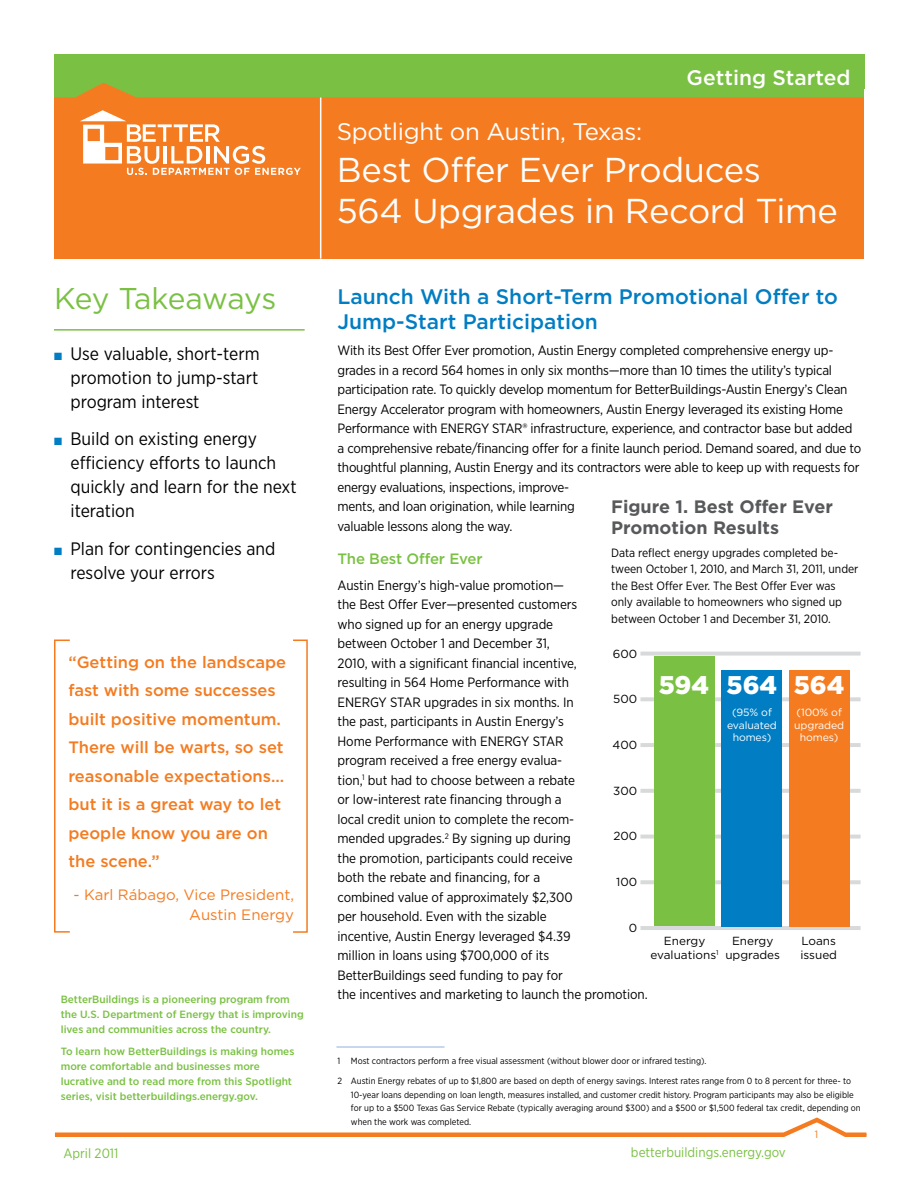
<style>
.page{position:relative;width:918px;height:1188px;background:#fff}
.page>*{position:absolute;margin:0;border:0;box-sizing:border-box;transform-origin:0 0}
.Main_header{font:34.5px/41.4px "Gotham";letter-spacing:-.01em;color:#fff}
.What_s_Working{font:30px "Gotham";letter-spacing:-.02em;color:#7ac143}
.t1{font:900 25.5px "Gotham";color:#fff}
.Main_header_-_small{font:24px "Gotham";letter-spacing:-.015em;color:#fff}
.sub-header{font:500 21px/25.2px "Gotham";color:#007dc3}
.sub-header-2{font:500 21px "Gotham";color:#fff}
.bullets_for_sidebar{font:18px/24px "Gotham Narrow";color:#000}
.Figure_Title{font:700 18px/21px "Gotham";color:#58595b}
.Quote_-_smaller{font:500 16.5px/28.5px "Gotham";color:#f47b20}
.Quote_name_-_smaller{font:15px/19.5px "Gotham";color:#f47b20;text-align:right}
.subhead2{font:500 15px "Gotham";letter-spacing:-.01em;color:#7ac143}
.text{font:13.5px/19.5px "Gotham Narrow";letter-spacing:-.015em;color:#000}
.text-2{font:13.5px "Gotham Narrow";color:#7ac143}
.figure_notes{font:12px/16.5px "Gotham Narrow";letter-spacing:-.005em;color:#000}
.t2{font:11.7px/14.1px "Gotham";color:#000;text-align:center}
.text_-_box{font:500 10.5px/15px "Gotham Narrow";color:#7ac143;scale:1.1 1}
.t3{font:10.5px/12.6px "Gotham";letter-spacing:-.01em;color:#fff;text-align:center}
.text-3{font:10.5px "Gotham Narrow";color:#f47b20}
.Footnote{font:9px/13.5px "Gotham Narrow";color:#000}
.s1{color:#007dc3}
</style>
<div class="page">
<div style="left:54px;top:63px;width:810px;height:196px;background:#f57b20"></div>
<svg style="left:80px;top:110px;width:221px;height:65px"></svg>
<div style="left:54px;top:54px;width:810px;height:44px;background:#7ac143"></div>
<hr style="left:54px;top:329px;width:251px;height:2px;background:#7ac143">
<hr style="left:320px;top:98px;width:1px;height:161px;background:#fff">
<hr style="left:640px;top:926px;width:221px;height:4px;background:#d7d9da">
<hr style="left:640px;top:880px;width:221px;height:4px;background:#d7d9da">
<svg style="left:640px;top:835px;width:221px;height:4px"></svg>
<hr style="left:640px;top:789px;width:221px;height:4px;background:#d7d9da">
<hr style="left:640px;top:743px;width:221px;height:4px;background:#d7d9da">
<svg style="left:640px;top:697px;width:221px;height:4px"></svg>
<svg style="left:640px;top:652px;width:221px;height:4px"></svg>
<div style="left:789px;top:670px;width:60px;height:256px;background:#f47b20"></div>
<div style="left:722px;top:670px;width:60px;height:256px;background:#007dc3"></div>
<div style="left:655px;top:656px;width:60px;height:270px;background:#7ac143"></div>
<div style="left:54px;top:640px;width:17px;height:293px;border:2px solid #f47b20"></div>
<div style="left:292px;top:640px;width:16px;height:293px;border:2px solid #f47b20"></div>
<hr style="left:336px;top:1046px;width:109px;height:2px;background:#b6cbea">
<svg style="left:54px;top:1117px;width:813px;height:20px"></svg>
<p class="What_s_Working" style="left:54px;top:279px;width:224px">Key Takeaways</p>
<p class="bullets_for_sidebar" style="left:70px;top:341px;width:191px;text-align:justify;text-indent:-16px"><span class="s1">■</span> Use valuable, short-term promotion to jump-start program interest</p>
<p class="bullets_for_sidebar" style="left:70px;top:427px;width:228px;text-indent:-16px"><span class="s1">■</span> Build on existing energy efficiency efforts to launch quickly and learn for the next iteration</p>
<p class="bullets_for_sidebar" style="left:70px;top:536px;width:207px;text-indent:-16px"><span class="s1">■</span> Plan for contingencies and resolve your errors</p>
<p class="Quote_-_smaller" style="left:68px;top:648px;width:219px">“Getting on the landscape fast with some successes built positive momentum.<br>There will be warts, so set reasonable expectations… but it is a great way to let people know you are on the scene.”</p>
<p class="Quote_name_-_smaller" style="left:73px;top:885px;width:222px">- Karl Rábago, Vice President,<br>Austin Energy</p>
<p class="text_-_box" style="left:61px;top:992px;width:222px">BetterBuildings is a pioneering program from the U.S. Department of Energy that is improving lives and communities across the country.</p>
<p class="text_-_box" style="left:61px;top:1044px;width:214px">To learn how BetterBuildings is making homes more comfortable and businesses more lucrative and to read more from this Spotlight series, visit betterbuildings.energy.gov.</p>
<p class="text-2" style="left:63px;top:1145px;width:57px">April 2011</p>
<p class="sub-header-2" style="left:687px;top:64px;width:165px">Getting Started</p>
<p class="Main_header_-_small" style="left:337px;top:117px;width:307px">Spotlight on Austin, Texas:</p>
<p class="Main_header" style="left:337px;top:148px;width:503px">Best Offer Ever Produces<br>564 Upgrades in Record Time</p>
<p class="sub-header" style="left:338px;top:283px;width:502px">Launch With a Short-Term Promotional Offer to<br>Jump-Start Participation</p>
<p class="text" style="left:338px;top:340px;width:525px">With its Best Offer Ever promotion, Austin Energy completed comprehensive energy up&shy;grades in a record 564 homes in only six months—more than 10 times the utility’s typical participation rate. To quickly develop momentum for BetterBuildings-Austin Energy’s Clean Energy Accelerator program with homeowners, Austin Energy leveraged its existing Home Performance with ENERGY STAR® infrastructure, experience, and contractor base but added a comprehensive rebate/financing offer for a finite launch period. Demand soared, and due to thoughtful planning, Austin Energy and its contractors were able to keep up with requests for energy evaluations, inspections, improve-<br>ments, and loan origination, while learning<br>valuable lessons along the way.</p>
<p class="subhead2" style="left:338px;top:549px;width:147px">The Best Offer Ever</p>
<p class="text" style="left:338px;top:575px;width:312px">Austin Energy’s high-value promotion—<br>the Best Offer Ever—presented customers<br>who signed up for an energy upgrade<br>between October 1 and December 31,<br>2010, with a significant financial incentive,<br>resulting in 564 Home Performance with<br>ENERGY STAR upgrades in six months. In<br>the past, participants in Austin Energy’s<br>Home Performance with ENERGY STAR<br>program received a free energy evalua-<br>tion,<sup>1</sup> but had to choose between a rebate<br>or low-interest rate financing through a<br>local credit union to complete the recom-<br>mended upgrades.<sup>2</sup> By signing up during<br>the promotion, participants could receive<br>both the rebate and financing, for a<br>combined value of approximately $2,300<br>per household. Even with the sizable<br>incentive, Austin Energy leveraged $4.39<br>million in loans using $700,000 of its<br>BetterBuildings seed funding to pay for<br>the incentives and marketing to launch the promotion.</p>
<p class="Figure_Title" style="left:611px;top:496px;width:223px">Figure 1. Best Offer Ever<br>Promotion Results</p>
<p class="figure_notes" style="left:611px;top:544px;width:249px">Data reflect energy upgrades completed be&shy;tween October 1, 2010, and March 31, 2011, under the Best Offer Ever. The Best Offer Ever was only available to homeowners who signed up between October 1 and December 31, 2010.</p>
<p class="t2" style="left:613px;top:646px;width:26px">600</p>
<p class="t1" style="left:659px;top:667px;width:187px">594 564 564</p>
<p class="t3" style="left:727px;top:706px;width:51px">(95% of evaluated homes)</p>
<p class="t3" style="left:794px;top:706px;width:51px">(100% of upgraded homes)</p>
<p class="t2" style="left:613px;top:692px;width:25px">500</p>
<p class="t2" style="left:613px;top:738px;width:26px">400</p>
<p class="t2" style="left:613px;top:783px;width:26px">300</p>
<p class="t2" style="left:613px;top:829px;width:25px">200</p>
<p class="t2" style="left:616px;top:875px;width:23px">100</p>
<p class="t2" style="left:629px;top:921px;width:10px">0</p>
<p class="t2" style="left:651px;top:934px;width:70px">Energy evaluations<sup>1</sup></p>
<p class="t2" style="left:725px;top:934px;width:56px">Energy upgrades</p>
<p class="t2" style="left:800px;top:934px;width:38px;text-align:left">Loans issued</p>
<p class="Footnote" style="left:337px;top:1054px;width:371px">1 Most contractors perform a free visual assessment (without blower door or infrared testing).</p>
<p class="Footnote" style="left:351px;top:1074px;width:511px;text-indent:-14px">2 Austin Energy rebates of up to $1,800 are based on depth of energy savings. Interest rates range from 0 to 8 percent for three- to 10-year loans depending on loan length, measures installed, and customer credit history. Program participants may also be eligible for up to a $500 Texas Gas Service Rebate (typically averaging around $300) and a $500 or $1,500 federal tax credit, depending on when the work was completed.</p>
<p class="text-2" style="left:631px;top:1144px;width:156px">betterbuildings.energy.gov</p>
<p class="text-3" style="left:815px;top:1128px;width:5px">1</p>
</div>
